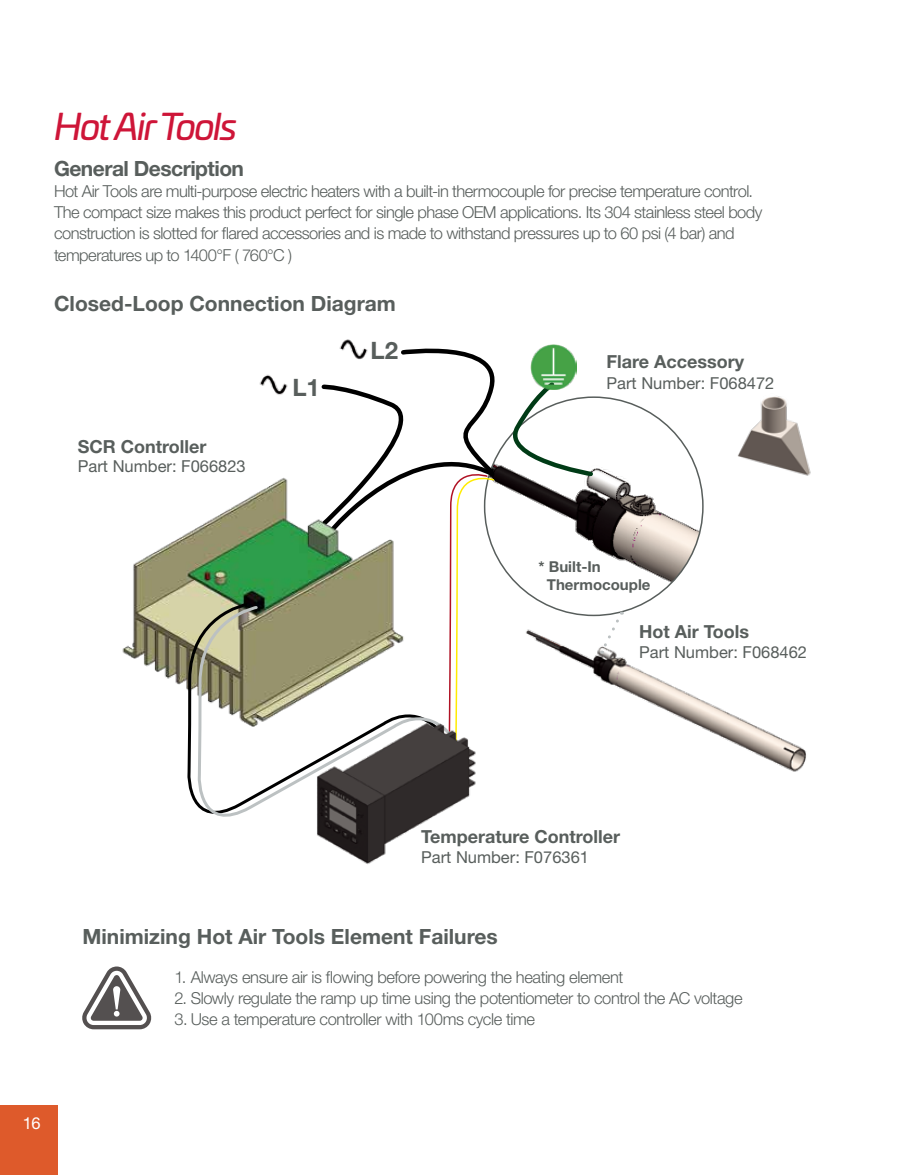
<style>
.page{position:relative;width:905px;height:1175px;background:#fff}
.page>*{position:absolute;margin:0;border:0;box-sizing:border-box;transform-origin:0 0}
.t1{font:italic 36px "Univia Pro";letter-spacing:-.05em;color:#ce1538}
.t2{font:700 24px "Helvetica Neue LT Pro";color:#585e5c}
.t3{font:700 21px "Helvetica Neue LT Pro";color:#585e5c}
.t4{font:700 21px "Helvetica Neue LT Pro";letter-spacing:-.025em;color:#585e5c}
.t5{font:700 18px "Helvetica Neue LT Pro";color:#585e5c}
.t6{font:300 16.5px/21.1px "Helvetica Neue LT Pro";letter-spacing:-.03em;color:#585e5c}
.t7{font:16.5px "Helvetica Neue LT Pro";color:#585e5c}
.t8{font:16.5px "Helvetica Neue LT Pro";color:#fff}
.t9{font:700 15px/18px "Helvetica Neue LT Pro";color:#585e5c}
</style>
<div class="page">
<div style="left:0;top:1105px;width:57px;height:69px;background:#de5a2b"></div>
<img style="left:484px;top:397px;width:219px;height:218px;border-radius:109px">
<img style="left:259px;top:374px;width:29px;height:21px">
<img style="left:622px;top:547px;width:184px;height:225px">
<img style="left:122px;top:477px;width:197px;height:208px">
<svg style="left:186px;top:601px;width:133px;height:204px"></svg>
<svg style="left:196px;top:604px;width:123px;height:213px"></svg>
<img style="left:293px;top:722px;width:183px;height:143px">
<img style="left:737px;top:396px;width:74px;height:80px">
<svg style="left:82px;top:966px;width:69px;height:63px"></svg>
<svg style="left:319px;top:340px;width:303px;height:416px"></svg>
<h1 class="t1" style="left:54px;top:100px;width:185px">Hot Air Tools</h1>
<p class="t4" style="left:54px;top:155px;width:191px">General Description</p>
<p class="t6" style="left:54px;top:180px;width:710px">Hot Air Tools are multi-purpose electric heaters with a built-in thermocouple for precise temperature control.<br>The compact size makes this product perfect for single phase OEM applications. Its 304 stainless steel body construction is slotted for flared accessories and is made to withstand pressures up to 60 psi (4 bar) and temperatures up to 1400°F ( 760°C )</p>
<p class="t3" style="left:54px;top:290px;width:343px">Closed-Loop Connection Diagram</p>
<p class="t5" style="left:78px;top:435px;width:130px">SCR Controller</p>
<p class="t7" style="left:78px;top:456px;width:169px">Part Number: F066823</p>
<h2 class="t2" style="left:292px;top:373px;width:29px">L1</h2>
<h2 class="t2" style="left:370px;top:336px;width:29px">L2</h2>
<p class="t5" style="left:606px;top:350px;width:139px">Flare Accessory</p>
<p class="t7" style="left:606px;top:373px;width:169px">Part Number: F068472</p>
<p class="t9" style="left:547px;top:557px;width:105px;text-indent:-8px">* Built-In<br>Thermocouple</p>
<p class="t5" style="left:639px;top:620px;width:111px">Hot Air Tools</p>
<p class="t7" style="left:639px;top:642px;width:169px">Part Number: F068462</p>
<p class="t8" style="left:23px;top:1112px;width:19px">16</p>
<p class="t5" style="left:421px;top:826px;width:200px">Temperature Controller</p>
<p class="t7" style="left:421px;top:847px;width:169px">Part Number: F076361</p>
<p class="t3" style="left:82px;top:923px;width:417px">Minimizing Hot Air Tools Element Failures</p>
<p class="t6" style="left:174px;top:966px;width:450px">1. Always ensure air is flowing before powering the heating element</p>
<p class="t6" style="left:174px;top:987px;width:569px">2. Slowly regulate the ramp up time using the potentiometer to control the AC voltage</p>
<p class="t6" style="left:174px;top:1008px;width:362px">3. Use a temperature controller with 100ms cycle time</p>
</div>
